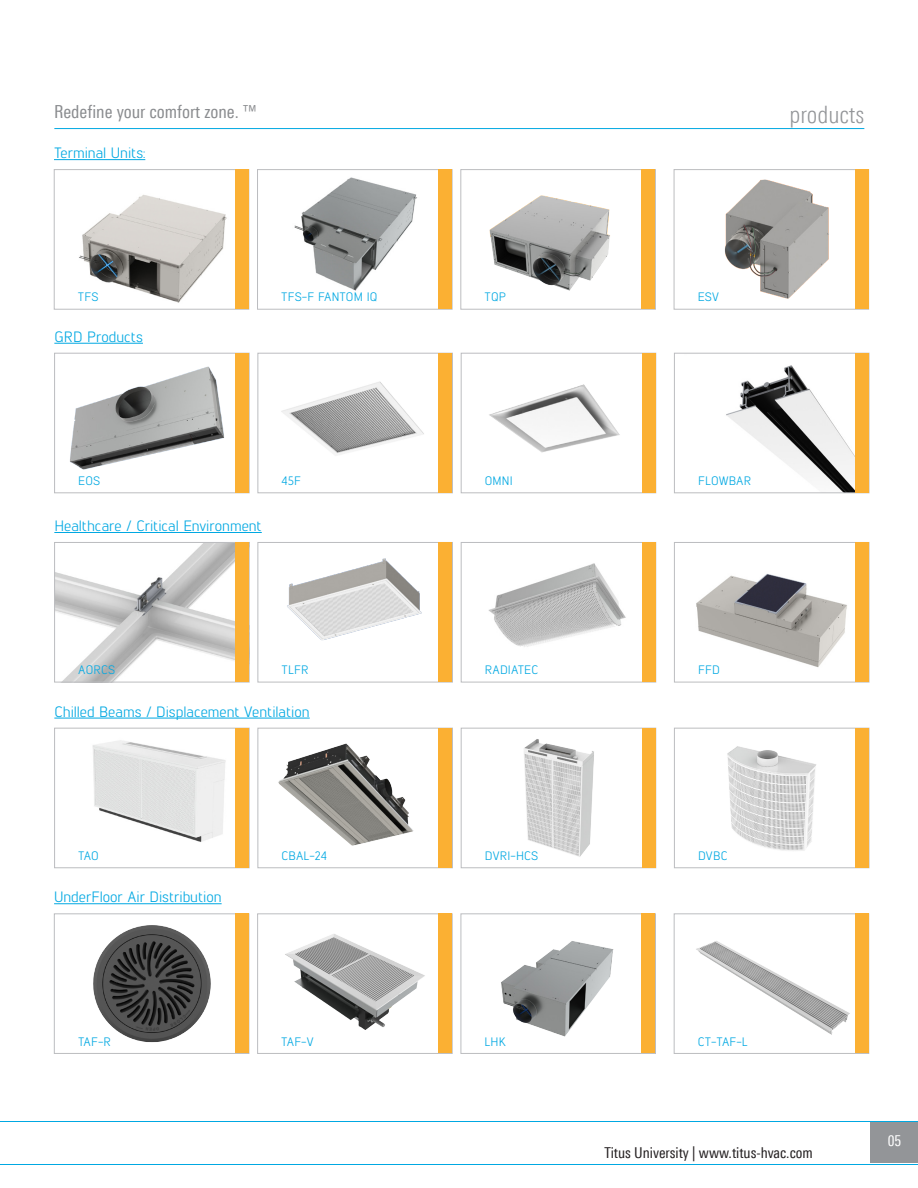
<style>
.page{position:relative;width:918px;height:1188px;background:#fff}
.page>*{position:absolute;margin:0;border:0;box-sizing:border-box;transform-origin:0 0}
.Title_sub{font:300 condensed 24px "LT Univers";color:#939598}
.t1{font:condensed 18px "LT Univers";color:#8a8c8f}
.Title_sub-2{font:15px "Lintel";color:#00a8e2}
.t2{font:condensed 15px "LT Univers";color:#231f20}
.t3{font:condensed 15px "LT Univers";color:#fff}
.dv_model{font:12.3px "Lintel";letter-spacing:.01em;color:#00a8e2}
</style>
<div class="page">
<hr style="left:0;top:1164px;width:918px;height:1px;background:#00a8e2">
<hr style="left:0;top:1121px;width:918px;height:1px;background:#00a8e2">
<div style="left:871px;top:1123px;width:47px;height:40px;background:#939598"></div>
<img style="left:79px;top:195px;width:148px;height:108px">
<div style="left:54px;top:169px;width:195px;height:140px;border:1px solid #bcbdc0"></div>
<img style="left:56px;top:544px;width:179px;height:136px">
<div style="left:54px;top:542px;width:195px;height:140px;border:1px solid #bcbdc0"></div>
<img style="left:70px;top:366px;width:154px;height:104px">
<div style="left:54px;top:353px;width:195px;height:140px;border:1px solid #bcbdc0"></div>
<img style="left:92px;top:740px;width:134px;height:102px">
<div style="left:54px;top:728px;width:195px;height:140px;border:1px solid #bcbdc0"></div>
<img style="left:489px;top:171px;width:153px;height:136px">
<div style="left:461px;top:169px;width:195px;height:140px;border:1px solid #bcbdc0"></div>
<img style="left:488px;top:563px;width:138px;height:84px">
<div style="left:461px;top:542px;width:195px;height:140px;border:1px solid #bcbdc0"></div>
<img style="left:489px;top:384px;width:131px;height:69px">
<div style="left:461px;top:353px;width:195px;height:140px;border:1px solid #bcbdc0"></div>
<img style="left:524px;top:739px;width:70px;height:118px">
<div style="left:461px;top:728px;width:195px;height:140px;border:1px solid #bcbdc0"></div>
<img style="left:725px;top:179px;width:104px;height:120px">
<div style="left:674px;top:169px;width:195px;height:140px;border:1px solid #bcbdc0"></div>
<img style="left:696px;top:574px;width:151px;height:93px">
<div style="left:674px;top:542px;width:195px;height:140px;border:1px solid #bcbdc0"></div>
<img style="left:726px;top:365px;width:129px;height:126px">
<div style="left:674px;top:353px;width:195px;height:140px;border:1px solid #bcbdc0"></div>
<img style="left:727px;top:746px;width:89px;height:105px">
<div style="left:674px;top:728px;width:195px;height:140px;border:1px solid #bcbdc0"></div>
<img style="left:294px;top:177px;width:123px;height:114px">
<div style="left:257px;top:169px;width:195px;height:140px;border:1px solid #bcbdc0"></div>
<img style="left:287px;top:544px;width:152px;height:124px">
<div style="left:258px;top:542px;width:195px;height:140px;border:1px solid #bcbdc0"></div>
<img style="left:281px;top:355px;width:158px;height:136px">
<div style="left:258px;top:353px;width:195px;height:140px;border:1px solid #bcbdc0"></div>
<svg style="left:438px;top:730px;width:1px;height:136px"></svg>
<img style="left:278px;top:743px;width:136px;height:103px">
<div style="left:258px;top:728px;width:195px;height:140px;border:1px solid #bcbdc0"></div>
<div style="left:235px;top:169px;width:13px;height:140px;background:#fbb033"></div>
<div style="left:235px;top:542px;width:14px;height:140px;background:#fbb033"></div>
<div style="left:235px;top:353px;width:14px;height:139px;background:#fbb033"></div>
<div style="left:235px;top:728px;width:14px;height:139px;background:#fbb033"></div>
<div style="left:642px;top:169px;width:13px;height:140px;background:#fbb033"></div>
<div style="left:642px;top:542px;width:13px;height:140px;background:#fbb033"></div>
<div style="left:642px;top:353px;width:13px;height:139px;background:#fbb033"></div>
<div style="left:642px;top:728px;width:13px;height:139px;background:#fbb033"></div>
<div style="left:855px;top:169px;width:13px;height:140px;background:#fbb033"></div>
<div style="left:855px;top:542px;width:14px;height:140px;background:#fbb033"></div>
<div style="left:855px;top:353px;width:14px;height:139px;background:#fbb033"></div>
<div style="left:855px;top:728px;width:14px;height:139px;background:#fbb033"></div>
<div style="left:438px;top:169px;width:14px;height:140px;background:#fbb033"></div>
<div style="left:439px;top:542px;width:13px;height:140px;background:#fbb033"></div>
<div style="left:439px;top:353px;width:13px;height:139px;background:#fbb033"></div>
<div style="left:439px;top:728px;width:13px;height:139px;background:#fbb033"></div>
<hr style="left:54px;top:128px;width:810px;height:1px;background:#00a8e2">
<hr style="left:54px;top:159px;width:91px;height:1px;background:#00a8e2">
<hr style="left:54px;top:532px;width:208px;height:1px;background:#00a8e2">
<hr style="left:54px;top:343px;width:89px;height:1px;background:#00a8e2">
<hr style="left:54px;top:718px;width:256px;height:1px;background:#00a8e2">
<img style="left:93px;top:925px;width:118px;height:118px">
<div style="left:54px;top:914px;width:195px;height:140px;border:1px solid #bcbdc0"></div>
<img style="left:501px;top:916px;width:141px;height:136px">
<div style="left:461px;top:914px;width:195px;height:140px;border:1px solid #bcbdc0"></div>
<img style="left:696px;top:941px;width:154px;height:94px">
<div style="left:674px;top:914px;width:195px;height:140px;border:1px solid #bcbdc0"></div>
<svg style="left:438px;top:916px;width:1px;height:136px"></svg>
<img style="left:285px;top:934px;width:140px;height:96px">
<div style="left:257px;top:914px;width:195px;height:140px;border:1px solid #bcbdc0"></div>
<div style="left:235px;top:914px;width:14px;height:139px;background:#fbb033"></div>
<div style="left:642px;top:914px;width:13px;height:139px;background:#fbb033"></div>
<div style="left:855px;top:914px;width:13px;height:139px;background:#fbb033"></div>
<div style="left:439px;top:914px;width:13px;height:139px;background:#fbb033"></div>
<hr style="left:54px;top:903px;width:168px;height:1px;background:#00a8e2">
<p class="t1" style="left:54px;top:102px;width:204px">Redefine your comfort zone. ™</p>
<p class="Title_sub" style="left:789px;top:100px;width:76px">products</p>
<p class="Title_sub-2" style="left:54px;top:143px;width:93px">Terminal Units:</p>
<p class="dv_model" style="left:78px;top:289px;width:22px">TFS</p>
<p class="Title_sub-2" style="left:54px;top:326px;width:90px">GRD Products</p>
<p class="dv_model" style="left:281px;top:289px;width:98px">TFS-F FANTOM IQ</p>
<p class="dv_model" style="left:78px;top:472px;width:23px">EOS</p>
<p class="Title_sub-2" style="left:54px;top:516px;width:209px">Healthcare / Critical Environment</p>
<p class="dv_model" style="left:282px;top:472px;width:21px">45F</p>
<p class="dv_model" style="left:78px;top:661px;width:38px">AORCS</p>
<p class="dv_model" style="left:282px;top:661px;width:29px">TLFR</p>
<p class="Title_sub-2" style="left:54px;top:701px;width:257px">Chilled Beams / Displacement Ventilation</p>
<p class="dv_model" style="left:78px;top:847px;width:22px">TAO</p>
<p class="Title_sub-2" style="left:54px;top:887px;width:169px">UnderFloor Air Distribution</p>
<p class="dv_model" style="left:282px;top:847px;width:47px">CBAL-24</p>
<p class="dv_model" style="left:485px;top:289px;width:23px">TQP</p>
<p class="dv_model" style="left:485px;top:472px;width:29px">OMNI</p>
<p class="dv_model" style="left:485px;top:661px;width:55px">RADIATEC</p>
<p class="dv_model" style="left:485px;top:847px;width:55px">DVRI-HCS</p>
<p class="dv_model" style="left:698px;top:289px;width:23px">ESV</p>
<p class="dv_model" style="left:698px;top:472px;width:55px">FLOWBAR</p>
<p class="dv_model" style="left:698px;top:661px;width:23px">FFD</p>
<p class="dv_model" style="left:698px;top:847px;width:31px">DVBC</p>
<p class="dv_model" style="left:78px;top:1033px;width:35px">TAF-R</p>
<p class="dv_model" style="left:281px;top:1033px;width:34px">TAF-V</p>
<p class="dv_model" style="left:485px;top:1033px;width:23px">LHK</p>
<p class="dv_model" style="left:698px;top:1033px;width:51px">CT-TAF-L</p>
<p class="t2" style="left:605px;top:1144px;width:210px">Titus University | www.titus-hvac.com</p>
<p class="t3" style="left:888px;top:1132px;width:15px">05</p>
</div>
